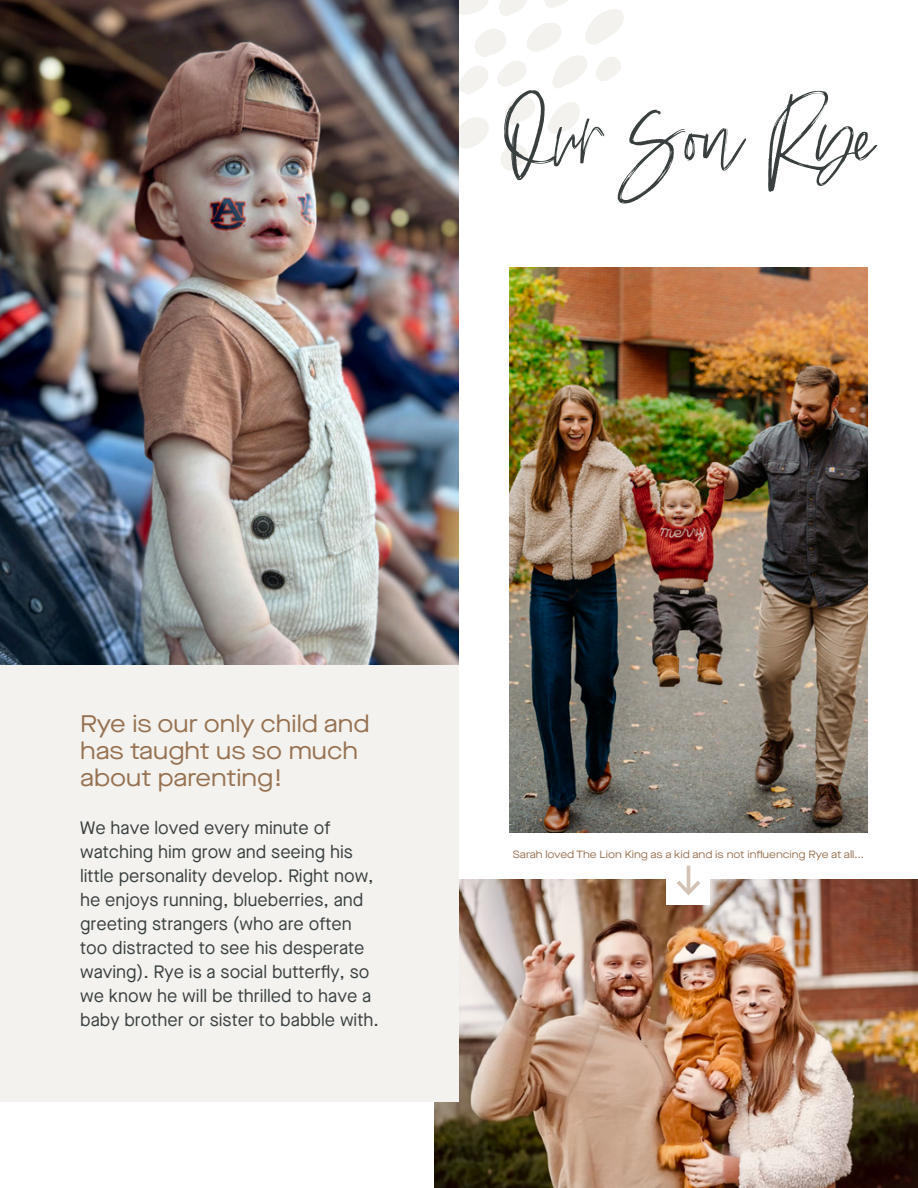
<style>
.page{position:relative;width:918px;height:1188px;background:#fff}
.page>*{position:absolute;margin:0;border:0;box-sizing:border-box;transform-origin:0 0}
.t1{font:91.5px "Darling Brush";color:#393f3f}
.t2{font:expanded 24px/27px "Maison Neue";color:#967151}
.t3{font:18px/24px "Maison Neue";color:#393f3f}
.t4{font:expanded 10.5px "Maison Neue";color:#967151}
</style>
<div class="page">
<svg style="left:459px;top:0;width:165px;height:171px"></svg>
<img style="left:0;top:0;width:459px;height:665px">
<img style="left:509px;top:268px;width:359px;height:565px">
<img style="left:434px;top:879px;width:484px;height:309px">
<div style="left:0;top:665px;width:459px;height:437px;background:#f3f2ee"></div>
<div style="left:667px;top:864px;width:43px;height:41px;background:#fff"></div>
<svg style="left:677px;top:866px;width:23px;height:29px"></svg>
<p class="t1" style="left:502px;top:79px;width:375px">Our Son Rye</p>
<p class="t2" style="left:80px;top:710px;width:291px">Rye is our only child and has taught us so much about parenting!</p>
<p class="t3" style="left:80px;top:815px;width:300px">We have loved every minute of watching him grow and seeing his little personality develop. Right now, he enjoys running, blueberries, and greeting strangers (who are often too distracted to see his desperate waving). Rye is a social butterfly, so we know he will be thrilled to have a baby brother or sister to babble with.</p>
<p class="t4" style="left:513px;top:847px;width:353px">Sarah loved The Lion King as a kid and is not influencing Rye at all...</p>
</div>
